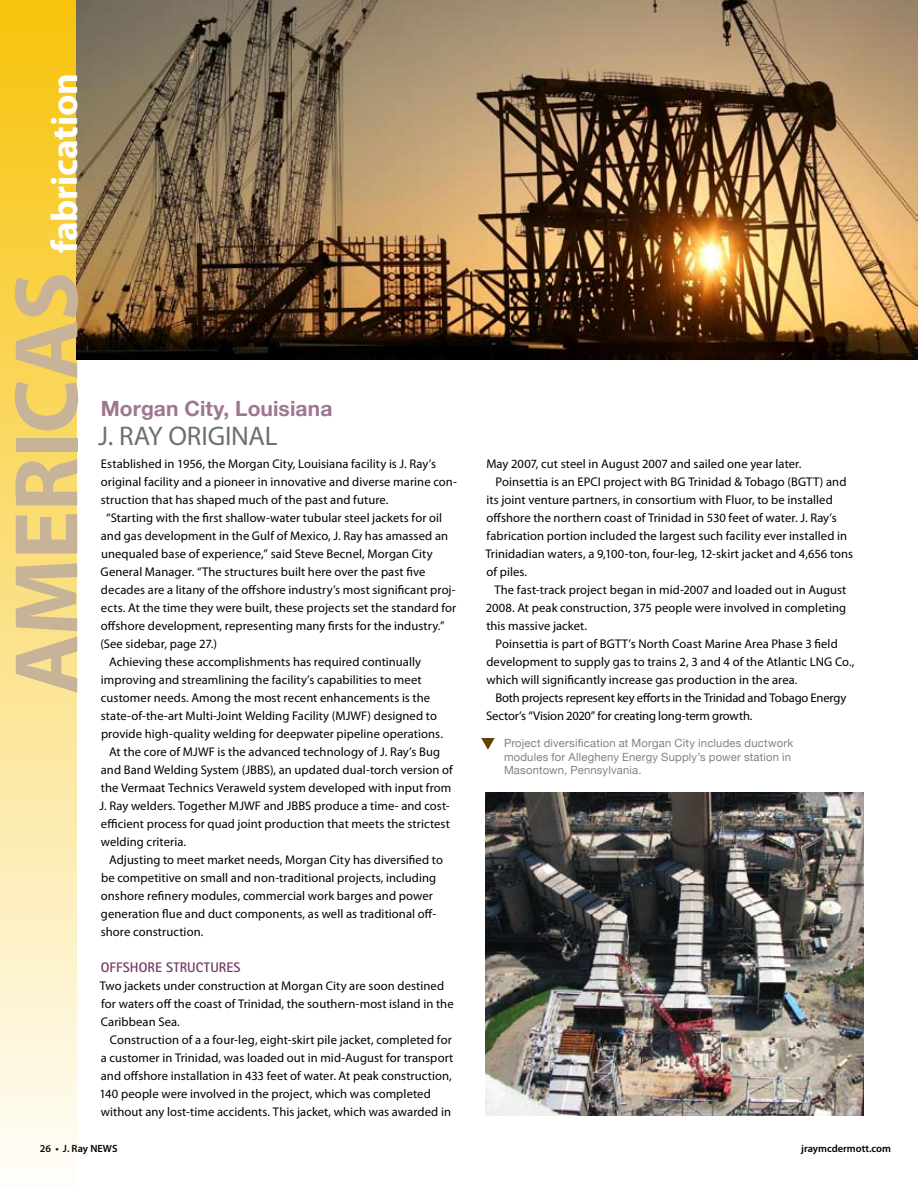
<style>
.page{position:relative;width:918px;height:1188px;background:#fff}
.page>*{position:absolute;margin:0;border:0;box-sizing:border-box;transform-origin:0 0}
.t1{font:700 91.2px "Myriad Pro";letter-spacing:-.01em;color:#c7b398}
.t2{font:700 37.2px "Myriad Pro";letter-spacing:-.005em;color:#fff}
.t3{font:27px "Myriad Pro";color:#6d6f71}
.t4{font:700 21px "Helvetica Neue";letter-spacing:.005em;color:#9e7690}
.t5{font:700 13.8px "Rotis Sans Serif";letter-spacing:.01em;color:#743663}
.t6{font:12.6px/18px "Myriad Pro";letter-spacing:.005em;color:#000}
.t7{font:12.6px "Myriad Pro";letter-spacing:-.015em;color:#000}
.t8{font:11.25px/13.5px "Helvetica Neue";letter-spacing:.015em;color:#808285}
.t9{font:600 10.5px "Myriad Pro";color:#000}
</style>
<div class="page">
<div style="left:0;top:0;width:77px;height:1188px;background:linear-gradient(to bottom,#f8c30b,#fefdfa)"></div>
<img style="left:76px;top:0;width:842px;height:360px">
<img style="left:485px;top:792px;width:379px;height:324px">
<svg style="left:481px;top:738px;width:14px;height:12px"></svg>
<h2 class="t2" style="left:40px;top:253px;width:182px;rotate:-90deg">fabrication</h2>
<h1 class="t1" style="left:-13px;top:694px;width:424px;rotate:-90deg">americas</h1>
<h3 class="t4" style="left:101px;top:396px;width:233px">Morgan City, Louisiana</h3>
<h3 class="t3" style="left:98px;top:419px;width:103px">J. Ray Original</h3>
<p class="t6" style="left:101px;top:455px;width:337px">Established in 1956, the Morgan City, Louisiana facility is J. Ray’s</p>
<p class="t6" style="left:101px;top:473px;width:358px">original facility and a pioneer in innovative and diverse marine con-</p>
<p class="t6" style="left:101px;top:491px;width:289px">struction that has shaped much of the past and future.</p>
<p class="t6" style="left:106px;top:509px;width:338px">“Starting with the first shallow-water tubular steel jackets for oil</p>
<p class="t6" style="left:101px;top:527px;width:349px">and gas development in the Gulf of Mexico, J. Ray has amassed an</p>
<p class="t6" style="left:101px;top:545px;width:333px">unequaled base of experience,” said Steve Becnel, Morgan City</p>
<p class="t6" style="left:101px;top:563px;width:326px">General Manager. “The structures built here over the past five</p>
<p class="t6" style="left:101px;top:581px;width:356px">decades are a litany of the offshore industry’s most significant proj-</p>
<p class="t6" style="left:101px;top:599px;width:357px">ects. At the time they were built, these projects set the standard for</p>
<p class="t6" style="left:101px;top:617px;width:345px">offshore development, representing many firsts for the industry.”</p>
<p class="t6" style="left:100px;top:635px;width:118px">(See sidebar, page 27.)</p>
<p class="t6" style="left:109px;top:653px;width:314px">Achieving these accomplishments has required continually</p>
<p class="t6" style="left:101px;top:671px;width:322px">improving and streamlining the facility’s capabilities to meet</p>
<p class="t6" style="left:101px;top:689px;width:331px">customer needs. Among the most recent enhancements is the</p>
<p class="t6" style="left:101px;top:707px;width:338px">state-of-the-art Multi-Joint Welding Facility (MJWF) designed to</p>
<p class="t6" style="left:101px;top:725px;width:343px">provide high-quality welding for deepwater pipeline operations.</p>
<p class="t6" style="left:109px;top:743px;width:333px">At the core of MJWF is the advanced technology of J. Ray’s Bug</p>
<p class="t6" style="left:101px;top:761px;width:354px">and Band Welding System (JBBS), an updated dual-torch version of</p>
<p class="t6" style="left:101px;top:779px;width:352px">the Vermaat Technics Veraweld system developed with input from</p>
<p class="t6" style="left:100px;top:797px;width:352px">J. Ray welders. Together MJWF and JBBS produce a time- and cost-</p>
<p class="t6" style="left:101px;top:815px;width:351px">efficient process for quad joint production that meets the strictest</p>
<p class="t6" style="left:101px;top:833px;width:87px">welding criteria.</p>
<p class="t6" style="left:109px;top:851px;width:335px">Adjusting to meet market needs, Morgan City has diversified to</p>
<p class="t6" style="left:101px;top:869px;width:337px">be competitive on small and non-traditional projects, including</p>
<p class="t6" style="left:101px;top:887px;width:333px">onshore refinery modules, commercial work barges and power</p>
<p class="t6" style="left:101px;top:905px;width:337px">generation flue and duct components, as well as traditional off-</p>
<p class="t6" style="left:101px;top:923px;width:104px">shore construction.</p>
<p class="t5" style="left:101px;top:959px;width:141px">OFFSHORE STRUCTURES</p>
<p class="t6" style="left:100px;top:977px;width:355px">Two jackets under construction at Morgan City are soon destined for waters off the coast of Trinidad, the southern-most island in the<br>Caribbean Sea.</p>
<p class="t6" style="left:99px;top:1031px;width:356px;text-indent:10px">Construction of a a four-leg, eight-skirt pile jacket, completed for a customer in Trinidad, was loaded out in mid-August for transport and offshore installation in 433 feet of water. At peak construction, 140 people were involved in the project, which was completed without any lost-time accidents. This jacket, which was awarded in</p>
<p class="t6" style="left:486px;top:455px;width:317px">May 2007, cut steel in August 2007 and sailed one year later.</p>
<p class="t6" style="left:495px;top:473px;width:353px">Poinsettia is an EPCI project with BG Trinidad &amp; Tobago (BGTT) and</p>
<p class="t6" style="left:486px;top:491px;width:348px">its joint venture partners, in consortium with Fluor, to be installed</p>
<p class="t6" style="left:486px;top:509px;width:352px">offshore the northern coast of Trinidad in 530 feet of water. J. Ray’s</p>
<p class="t6" style="left:487px;top:527px;width:362px">fabrication portion included the largest such facility ever installed in</p>
<p class="t6" style="left:485px;top:545px;width:369px">Trinidadian waters, a 9,100-ton, four-leg, 12-skirt jacket and 4,656 tons</p>
<p class="t6" style="left:486px;top:563px;width:42px">of piles.</p>
<p class="t6" style="left:494px;top:581px;width:354px">The fast-track project began in mid-2007 and loaded out in August</p>
<p class="t6" style="left:486px;top:599px;width:362px">2008. At peak construction, 375 people were involved in completing</p>
<p class="t6" style="left:486px;top:617px;width:102px">this massive jacket.</p>
<p class="t6" style="left:495px;top:635px;width:344px">Poinsettia is part of BGTT’s North Coast Marine Area Phase 3 field</p>
<p class="t6" style="left:486px;top:653px;width:370px">development to supply gas to trains 2, 3 and 4 of the Atlantic LNG Co.,</p>
<p class="t6" style="left:486px;top:671px;width:313px">which will significantly increase gas production in the area.</p>
<p class="t6" style="left:495px;top:689px;width:353px">Both projects represent key efforts in the Trinidad and Tobago Energy</p>
<p class="t7" style="left:486px;top:708px;width:268px">Sector’s “Vision 2020” for creating long-term growth.</p>
<p class="t8" style="left:504px;top:736px;width:291px">Project diversification at Morgan City includes ductwork modules for Allegheny Energy Supply’s power station in<br>Masontown, Pennsylvania.</p>
<p class="t9" style="left:40px;top:1142px;width:79px">26 • J. Ray NEWS</p>
<p class="t9" style="left:801px;top:1142px;width:91px">jraymcdermott.com</p>
</div>
